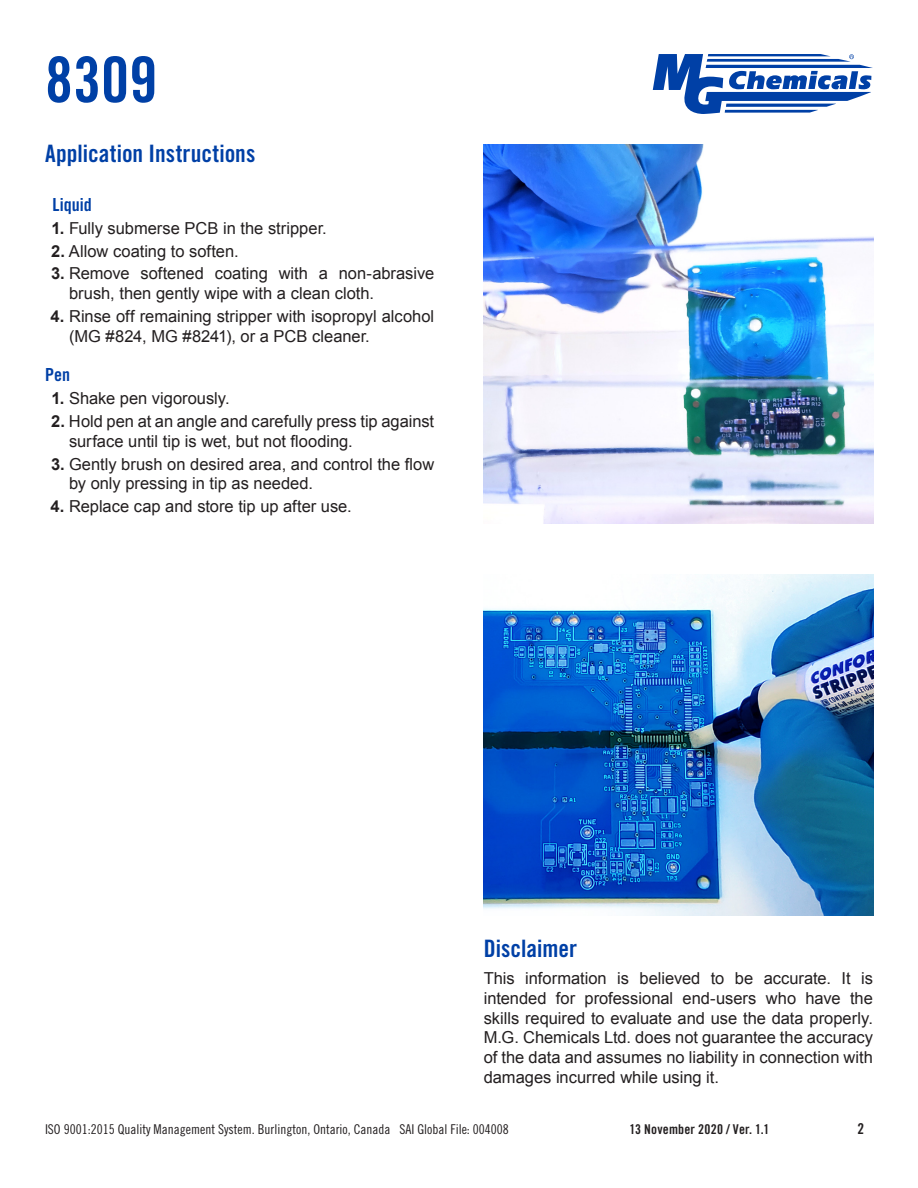
<style>
.page{position:relative;width:918px;height:1188px;background:#fff}
.page>*{position:absolute;margin:0;border:0;box-sizing:border-box;transform-origin:0 0}
.t1{font:63px "Trade Gothic Bold Cond Twenty";color:#0040a6}
.H2_space_after{font:24px "Trade Gothic Bold Cond Twenty";color:#0040a6}
.Bullet_List_-_Featur{font:18px "Trade Gothic Bold Cond Twenty";color:#0040a6}
.Numbered_List{font:18px "Trade Gothic Bold Cond Twenty";color:#0040a6}
.Numbered_List-2{font:16.5px/19.8px "Arial";color:#231f20}
.Body_Text_1st_Paragr{font:16.5px/19.8px "Arial";color:#231f20;text-align:justify}
.t2{font:15px "Trade Gothic Bold Cond Twenty";color:#231f20}
.t3{font:13.5px "Trade Gothic LT Std Cn 18";color:#231f20}
.t4{font:13.5px "Trade Gothic Bold Cond Twenty";letter-spacing:.015em;color:#231f20}
.s1{font-weight:700}
</style>
<div class="page">
<svg style="left:653px;top:54px;width:220px;height:60px"></svg>
<img style="left:484px;top:574px;width:389px;height:341px">
<img style="left:484px;top:144px;width:389px;height:380px">
<h1 class="t1" style="left:45px;top:41px;width:114px">8309</h1>
<h2 class="H2_space_after" style="left:45px;top:139px;width:212px">Application Instructions</h2>
<p class="Bullet_List_-_Featur" style="left:52px;top:194px;width:41px">Liquid</p>
<p class="Numbered_List-2" style="left:51px;top:218px;width:277px"><span class="s1">1.</span> Fully submerse PCB in the stripper.</p>
<p class="Numbered_List-2" style="left:51px;top:241px;width:189px"><span class="s1">2.</span> Allow coating to soften.</p>
<p class="Numbered_List-2" style="left:69px;top:264px;width:367px;text-indent:-18px"><span class="s1">3.</span> Remove softened coating with a non-abrasive brush, then gently wipe with a clean cloth.</p>
<p class="Numbered_List-2" style="left:69px;top:306px;width:367px;text-indent:-18px"><span class="s1">4.</span> Rinse off remaining stripper with isopropyl alcohol (MG #824, MG #8241), or a PCB cleaner.</p>
<p class="Numbered_List" style="left:45px;top:364px;width:27px">Pen</p>
<p class="Numbered_List-2" style="left:51px;top:389px;width:180px"><span class="s1">1.</span> Shake pen vigorously.</p>
<p class="Numbered_List-2" style="left:69px;top:411px;width:367px;text-indent:-18px"><span class="s1">2.</span> Hold pen at an angle and carefully press tip against surface until tip is wet, but not flooding.</p>
<p class="Numbered_List-2" style="left:69px;top:454px;width:367px;text-indent:-18px"><span class="s1">3.</span> Gently brush on desired area, and control the flow by only pressing in tip as needed.</p>
<p class="Numbered_List-2" style="left:51px;top:497px;width:303px"><span class="s1">4.</span> Replace cap and store tip up after use.</p>
<p class="H2_space_after" style="left:484px;top:934px;width:95px">Disclaimer</p>
<p class="Body_Text_1st_Paragr" style="left:484px;top:968px;width:391px">This information is believed to be accurate. It is intended for professional end-users who have the skills required to evaluate and use the data properly.<br>M.G. Chemicals Ltd. does not guarantee the accuracy of the data and assumes no liability in connection with damages incurred while using it.</p>
<p class="t3" style="left:45px;top:1121px;width:465px">ISO 9001:2015 Quality Management System. Burlington, Ontario, Canada SAI Global File: 004008</p>
<p class="t4" style="left:630px;top:1121px;width:141px">13 November 2020 / Ver. 1.1</p>
<p class="t2" style="left:857px;top:1120px;width:8px">2</p>
</div>
